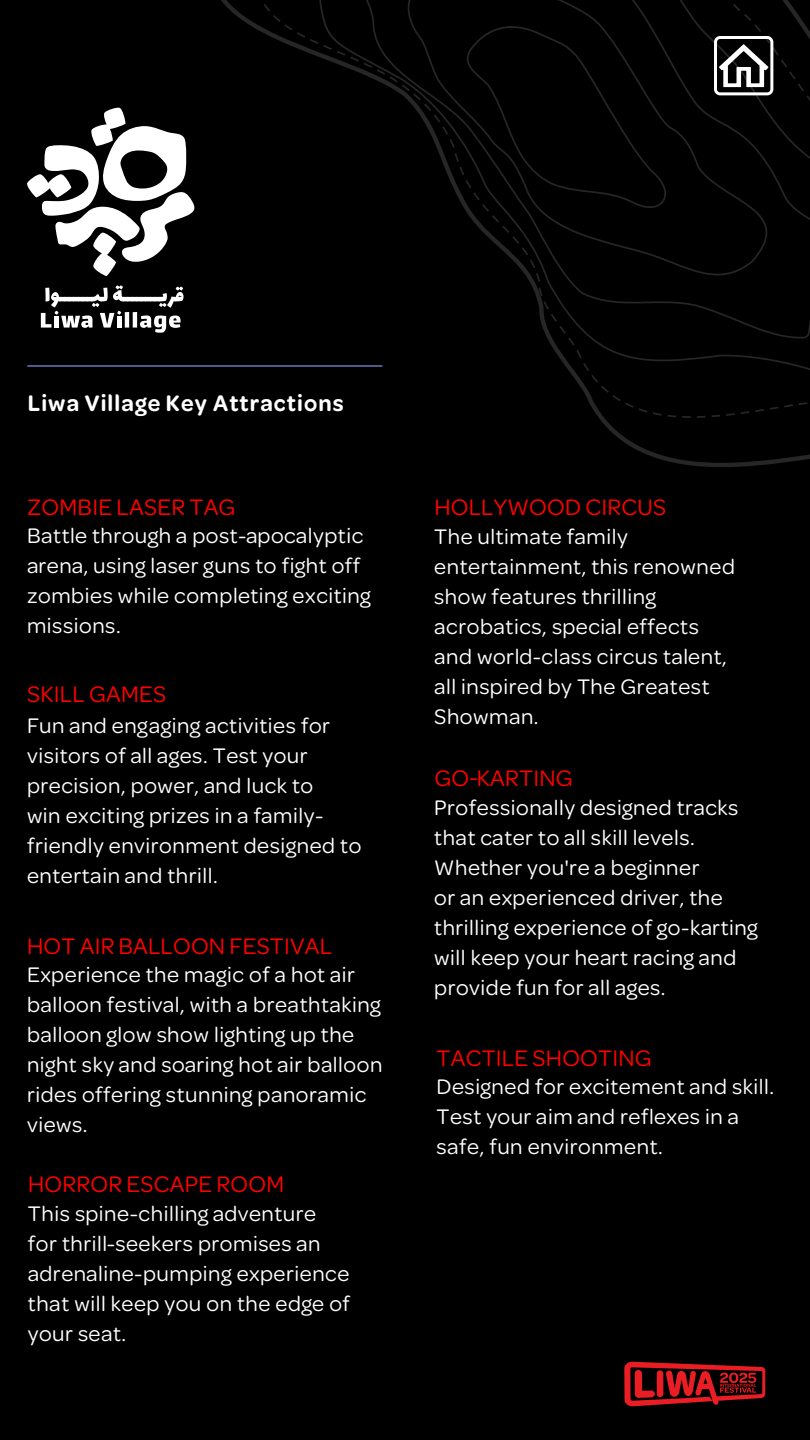
<style>
.page{position:relative;width:810px;height:1440px;background:#000}
.page>*{position:absolute;margin:0;border:0;box-sizing:border-box;transform-origin:0 0}
.t1{font:24px "Omnes Arabic";letter-spacing:.01em;color:#f00}
.t2{font:600 24px "Omnes Arabic";letter-spacing:.05em;color:#fff;scale:.95 1}
.t3{font:22.5px/30px "Omnes Arabic";letter-spacing:.025em;color:#fff}
</style>
<div class="page">
<svg style="left:624px;top:1362px;width:141px;height:44px"></svg>
<svg style="left:221px;top:0;width:589px;height:467px"></svg>
<hr style="left:28px;top:365px;width:354px;height:2px;background:#555e94">
<svg style="left:714px;top:36px;width:59px;height:59px"></svg>
<svg style="left:41px;top:285px;width:143px;height:48px"></svg>
<svg style="left:27px;top:107px;width:168px;height:169px"></svg>
<p class="t2" style="left:28px;top:389px;width:334px">Liwa Village Key Attractions</p>
<p class="t1" style="left:27px;top:493px;width:210px">ZOMBIE LASER TAG</p>
<p class="t3" style="left:27px;top:523px;width:345px">Battle through a post-apocalyptic arena, using laser guns to fight off zombies while completing exciting missions.</p>
<p class="t1" style="left:27px;top:681px;width:141px">SKILL GAMES</p>
<p class="t3" style="left:27px;top:712px;width:336px">Fun and engaging activities for visitors of all ages. Test your precision, power, and luck to<br>win exciting prizes in a family&shy;friendly environment designed to entertain and thrill.</p>
<p class="t1" style="left:27px;top:932px;width:306px">HOT AIR BALLOON FESTIVAL</p>
<p class="t3" style="left:27px;top:962px;width:357px">Experience the magic of a hot air balloon festival, with a breathtaking balloon glow show lighting up the night sky and soaring hot air balloon rides offering stunning panoramic views.</p>
<p class="t1" style="left:28px;top:1170px;width:258px">HORROR ESCAPE ROOM</p>
<p class="t3" style="left:28px;top:1201px;width:324px">This spine-chilling adventure for thrill-seekers promises an adrenaline-pumping experience that will keep you on the edge of your seat.</p>
<p class="t1" style="left:434px;top:493px;width:233px">HOLLYWOOD CIRCUS</p>
<p class="t3" style="left:434px;top:523px;width:302px">The ultimate family entertainment, this renowned show features thrilling acrobatics, special effects and world-class circus talent, all inspired by The Greatest<br>Showman.</p>
<p class="t1" style="left:434px;top:764px;width:140px">GO-KARTING</p>
<p class="t3" style="left:434px;top:795px;width:325px">Professionally designed tracks that cater to all skill levels.<br>Whether you're a beginner<br>or an experienced driver, the thrilling experience of go-karting will keep your heart racing and provide fun for all ages.</p>
<p class="t1" style="left:437px;top:1044px;width:217px">TACTILE SHOOTING</p>
<p class="t3" style="left:436px;top:1074px;width:339px">Designed for excitement and skill.<br>Test your aim and reflexes in a safe, fun environment.</p>
</div>
